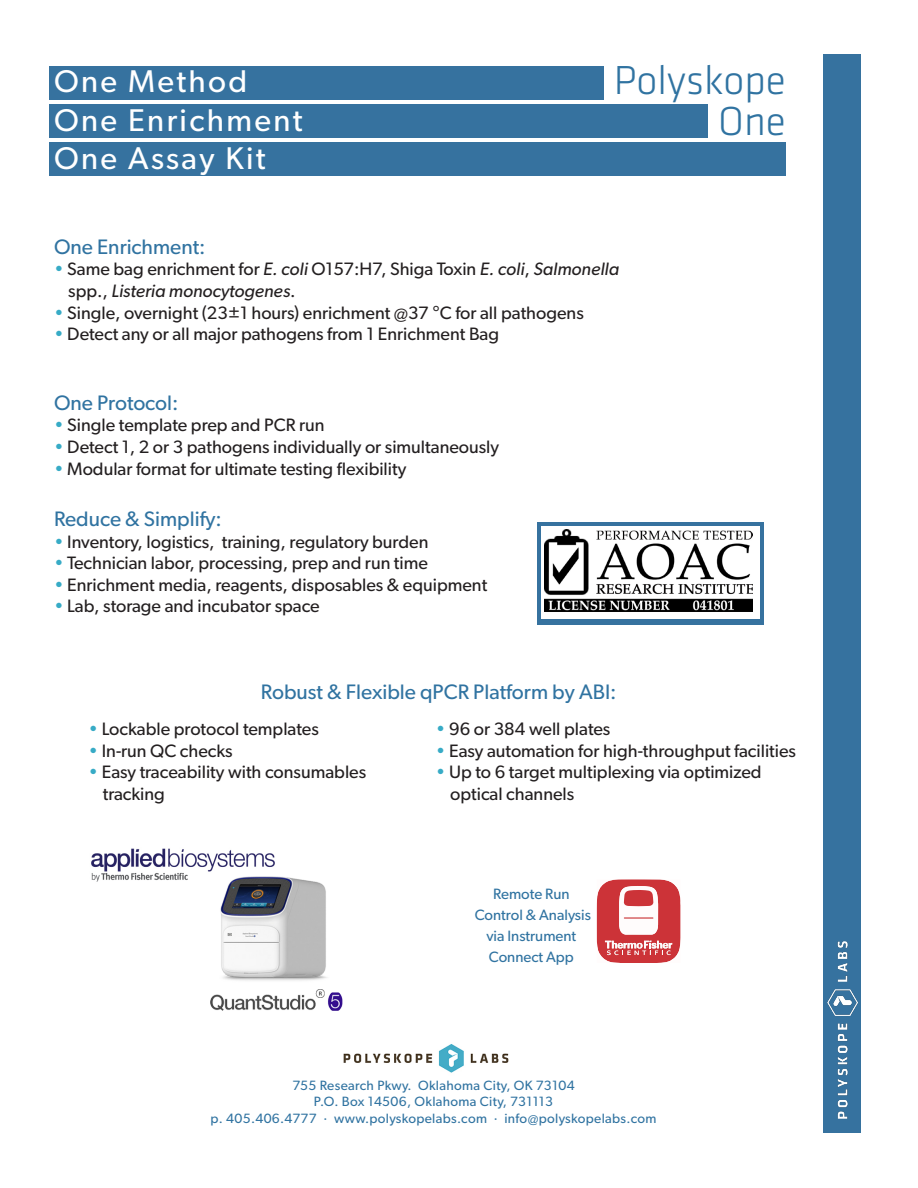
<style>
.page{position:relative;width:918px;height:1188px;background:#fff}
.page>*{position:absolute;margin:0;border:0;box-sizing:border-box;transform-origin:0 0}
.t1{font:300 42px/40.5px "Klavika";color:#3073a1;text-align:right}
.t2{font:31.5px/38.2px "Gibson";letter-spacing:.075em;color:#fff}
.t3{font:21px "Gibson";color:#3073a1}
.t4{font:18px "Gibson";color:#231f20}
.t5{font:italic 18px "Gibson";color:#231f20}
.t6{font:15px "Gibson";color:#3073a1}
.t7{font:13.5px "Gibson";letter-spacing:.025em;color:#3073a1}
.s1{color:#37abc6}
.s2{font-style:italic}
.s3{font-style:normal}
</style>
<div class="page">
<div style="left:824px;top:54px;width:37px;height:1078px;background:#36729f"></div>
<img style="left:823px;top:933px;width:35px;height:193px">
<div style="left:50px;top:66px;width:554px;height:33px;background:#36729f"></div>
<div style="left:50px;top:104px;width:658px;height:34px;background:#36729f"></div>
<div style="left:50px;top:142px;width:736px;height:34px;background:#36729f"></div>
<img style="left:343px;top:1044px;width:166px;height:29px">
<div style="left:538px;top:522px;width:226px;height:102px;background:#36729f"></div>
<div style="left:541px;top:526px;width:219px;height:93px;background:#fff"></div>
<img style="left:91px;top:848px;width:189px;height:34px">
<img style="left:210px;top:877px;width:133px;height:134px">
<img style="left:545px;top:530px;width:207px;height:81px">
<svg style="left:597px;top:879px;width:83px;height:84px"></svg>
<h2 class="t2" style="left:54px;top:62px;width:250px">One Method<br>One Enrichment<br>One Assay Kit</h2>
<h1 class="t1" style="left:614px;top:61px;width:174px">Polyskope<br>One</h1>
<p class="t3" style="left:54px;top:234px;width:153px">One Enrichment:</p>
<p class="t4" style="left:54px;top:258px;width:567px"><span class="s1">•</span> Same bag enrichment for <span class="s2">E. coli</span> O157:H7, Shiga Toxin <span class="s2">E. coli</span>, <span class="s2">Salmonella</span></p>
<p class="t5" style="left:68px;top:280px;width:229px"><span class="s3">spp.,</span> Listeria monocytogenes<span class="s3">.</span></p>
<p class="t4" style="left:54px;top:302px;width:531px"><span class="s1">•</span> Single, overnight (23±1 hours) enrichment @37 °C for all pathogens</p>
<p class="t4" style="left:54px;top:323px;width:447px"><span class="s1">•</span> Detect any or all major pathogens from 1 Enrichment Bag</p>
<p class="t3" style="left:54px;top:390px;width:126px">One Protocol:</p>
<p class="t4" style="left:54px;top:414px;width:272px"><span class="s1">•</span> Single template prep and PCR run</p>
<p class="t4" style="left:54px;top:436px;width:447px"><span class="s1">•</span> Detect 1, 2 or 3 pathogens individually or simultaneously</p>
<p class="t4" style="left:54px;top:458px;width:354px"><span class="s1">•</span> Modular format for ultimate testing flexibility</p>
<p class="t3" style="left:54px;top:506px;width:169px">Reduce &amp; Simplify:</p>
<p class="t4" style="left:54px;top:531px;width:376px"><span class="s1">•</span> Inventory, logistics, training, regulatory burden</p>
<p class="t4" style="left:54px;top:552px;width:376px"><span class="s1">•</span> Technician labor, processing, prep and run time</p>
<p class="t4" style="left:54px;top:574px;width:435px"><span class="s1">•</span> Enrichment media, reagents, disposables &amp; equipment</p>
<p class="t4" style="left:54px;top:595px;width:267px"><span class="s1">•</span> Lab, storage and incubator space</p>
<p class="t3" style="left:261px;top:679px;width:357px">Robust &amp; Flexible qPCR Platform by ABI:</p>
<p class="t4" style="left:436px;top:718px;width:176px"><span class="s1">•</span> 96 or 384 well plates</p>
<p class="t4" style="left:436px;top:740px;width:362px"><span class="s1">•</span> Easy automation for high-throughput facilities</p>
<p class="t4" style="left:436px;top:761px;width:327px"><span class="s1">•</span> Up to 6 target multiplexing via optimized</p>
<p class="t4" style="left:450px;top:783px;width:126px">optical channels</p>
<p class="t4" style="left:88px;top:718px;width:232px"><span class="s1">•</span> Lockable protocol templates</p>
<p class="t4" style="left:88px;top:740px;width:146px"><span class="s1">•</span> In-run QC checks</p>
<p class="t4" style="left:88px;top:761px;width:279px"><span class="s1">•</span> Easy traceability with consumables</p>
<p class="t4" style="left:103px;top:783px;width:64px">tracking</p>
<p class="t6" style="left:493px;top:885px;width:78px">Remote Run</p>
<p class="t6" style="left:475px;top:906px;width:118px">Control &amp; Analysis</p>
<p class="t6" style="left:486px;top:927px;width:91px">via Instrument</p>
<p class="t6" style="left:489px;top:948px;width:86px">Connect App</p>
<p class="t7" style="left:292px;top:1077px;width:284px">755 Research Pkwy. Oklahoma City, OK 73104</p>
<p class="t7" style="left:314px;top:1094px;width:241px">P.O. Box 14506, Oklahoma City, 731113</p>
<p class="t7" style="left:210px;top:1110px;width:448px">p. 405.406.4777 · www.polyskopelabs.com · info@polyskopelabs.com</p>
</div>
